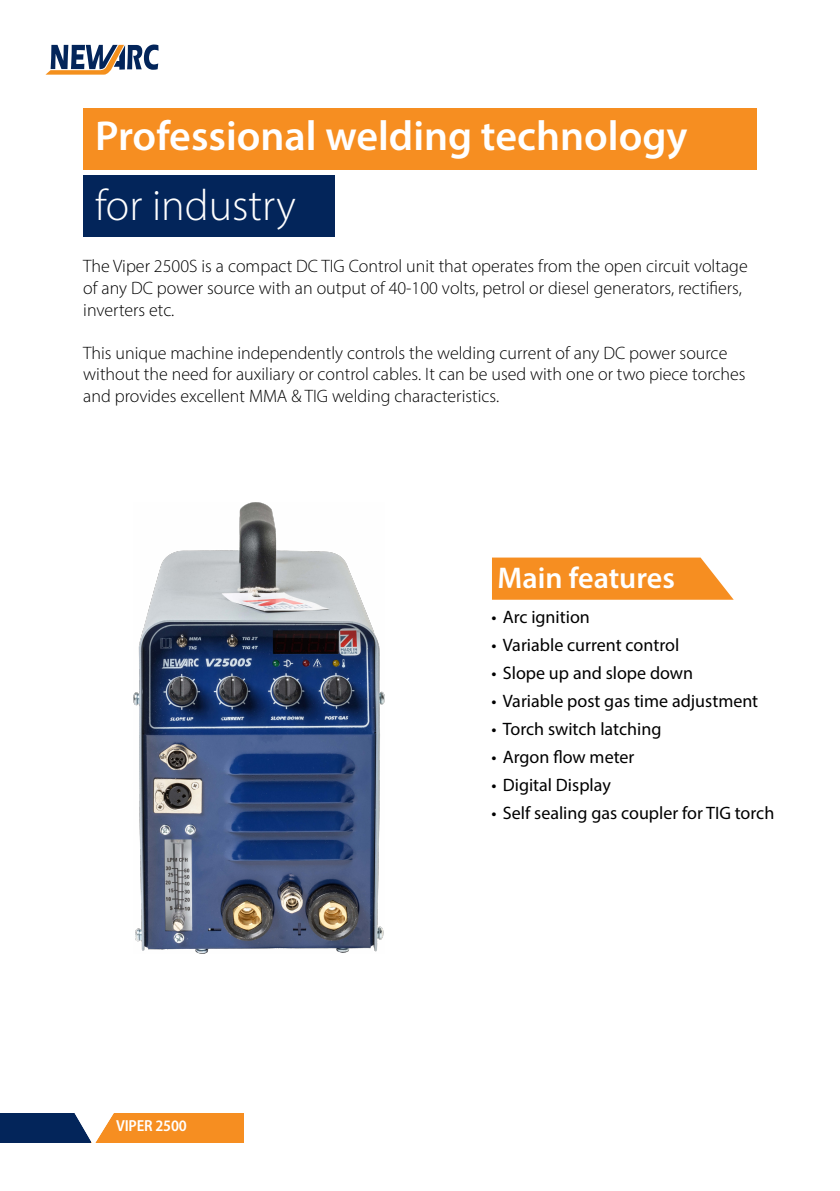
<style>
.page{position:relative;width:840px;height:1191px;background:#fff}
.page>*{position:absolute;margin:0;border:0;box-sizing:border-box;transform-origin:0 0}
.t1{font:300 44px "Myriad Pro";color:#fff}
.t2{font:600 42px "Myriad Pro";color:#fff}
.t3{font:600 30px "Myriad Pro";color:#fff}
.t4{font:300 18px/21.6px "Myriad Pro";color:#000001}
.t5{font:18px "Myriad Pro";color:#000001}
.t6{font:600 semi-condensed 16px "Myriad Pro";letter-spacing:-.01em;color:#fff}
</style>
<div class="page">
<div style="left:0;top:1113px;width:91px;height:29px;background:#03255a"></div>
<div style="left:91px;top:1113px;width:152px;height:29px;background:#f68e21"></div>
<svg style="left:74px;top:1113px;width:41px;height:30px"></svg>
<svg style="left:45px;top:45px;width:113px;height:30px"></svg>
<svg style="left:492px;top:557px;width:241px;height:43px;background:#f69733"></svg>
<div style="left:84px;top:108px;width:672px;height:62px;background:#f68e21"></div>
<div style="left:84px;top:175px;width:250px;height:62px;background:#03255a"></div>
<img style="left:133px;top:502px;width:251px;height:451px">
<h2 class="t2" style="left:95px;top:109px;width:593px">Professional welding technology</h2>
<h1 class="t1" style="left:95px;top:179px;width:202px">for industry</h1>
<p class="t4" style="left:83px;top:255px;width:665px">The Viper 2500S is a compact DC TIG Control unit that operates from the open circuit voltage of any DC power source with an output of 40-100 volts, petrol or diesel generators, rectifiers, inverters etc.</p>
<p class="t4" style="left:83px;top:342px;width:663px">This unique machine independently controls the welding current of any DC power source without the need for auxiliary or control cables. It can be used with one or two piece torches and provides excellent MMA &amp; TIG welding characteristics.</p>
<p class="t6" style="left:116px;top:1115px;width:72px">VIPER 2500</p>
<h3 class="t3" style="left:497px;top:559px;width:178px">Main features</h3>
<p class="t5" style="left:491px;top:606px;width:100px">• Arc ignition</p>
<p class="t5" style="left:491px;top:634px;width:189px">• Variable current control</p>
<p class="t5" style="left:491px;top:662px;width:203px">• Slope up and slope down</p>
<p class="t5" style="left:491px;top:690px;width:268px">• Variable post gas time adjustment</p>
<p class="t5" style="left:491px;top:718px;width:171px">• Torch switch latching</p>
<p class="t5" style="left:491px;top:746px;width:144px">• Argon flow meter</p>
<p class="t5" style="left:491px;top:774px;width:121px">• Digital Display</p>
<p class="t5" style="left:491px;top:802px;width:284px">• Self sealing gas coupler for TIG torch</p>
</div>
